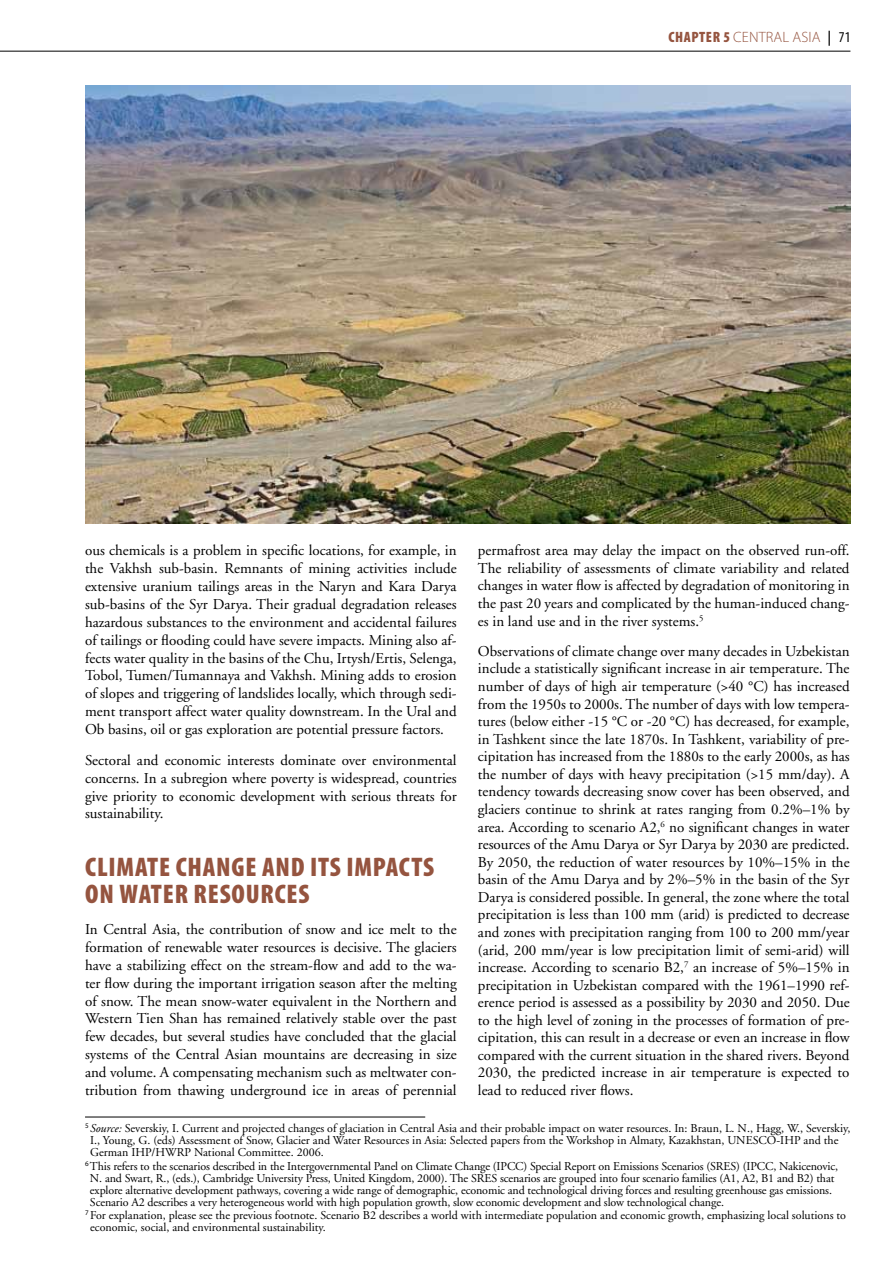
<style>
.page{position:relative;width:893px;height:1263px;background:#fff}
.page>*{position:absolute;margin:0;border:0;box-sizing:border-box;transform-origin:0 0}
.t1{font:900 condensed 27px "Myriad Pro";letter-spacing:.03em;color:#95543f}
.t2{font:15px/17.5px "Adobe Garamond";color:#000;text-align:justify}
.t3{font:300 15px "Myriad Pro";letter-spacing:.01em;color:#95543f}
.t4{font:12px/12px "Adobe Garamond";letter-spacing:-.01em;color:#000}
.s1{font-weight:900;font-stretch:condensed}
.s2{font-weight:600;font-stretch:condensed;color:#000}
.s3{font-weight:400;font-stretch:condensed;color:#000}
.s4{font-style:italic}
</style>
<div class="page">
<hr style="left:0;top:51px;width:850px;height:1px;background:#000">
<hr style="left:85px;top:1117px;width:340px;height:1px;background:#000">
<img style="left:85px;top:85px;width:765px;height:438px">
<p class="t3" style="left:668px;top:29px;width:184px"><span class="s1">CHAPTER 5</span> CENTRAL ASIA <span class="s2">|</span> <span class="s3">71</span></p>
<p class="t2" style="left:478px;top:542px;width:373px">permafrost area may delay the impact on the observed run-off.<br>The reliability of assessments of climate variability and related changes in water flow is affected by degradation of monitoring in the past 20 years and complicated by the human-induced chang&shy;es in land use and in the river systems.<sup>5</sup></p>
<p class="t2" style="left:478px;top:643px;width:373px">Observations of climate change over many decades in Uzbekistan include a statistically significant increase in air temperature. The number of days of high air temperature (&gt;40 °C) has increased from the 1950s to 2000s. The number of days with low tempera&shy;tures (below either -15 °C or -20 °C) has decreased, for example, in Tashkent since the late 1870s. In Tashkent, variability of pre&shy;cipitation has increased from the 1880s to the early 2000s, as has the number of days with heavy precipitation (&gt;15 mm/day). A tendency towards decreasing snow cover has been observed, and glaciers continue to shrink at rates ranging from 0.2%–1% by area. According to scenario A2,<sup>6</sup> no significant changes in water resources of the Amu Darya or Syr Darya by 2030 are predicted.<br>By 2050, the reduction of water resources by 10%–15% in the basin of the Amu Darya and by 2%–5% in the basin of the Syr Darya is considered possible. In general, the zone where the total precipitation is less than 100 mm (arid) is predicted to decrease and zones with precipitation ranging from 100 to 200 mm/year (arid, 200 mm/year is low precipitation limit of semi-arid) will increase. According to scenario B2,<sup>7</sup> an increase of 5%–15% in precipitation in Uzbekistan compared with the 1961–1990 ref&shy;erence period is assessed as a possibility by 2030 and 2050. Due to the high level of zoning in the processes of formation of pre&shy;cipitation, this can result in a decrease or even an increase in flow compared with the current situation in the shared rivers. Beyond 2030, the predicted increase in air temperature is expected to lead to reduced river flows.</p>
<p class="t4" style="left:90px;top:1122px;width:762px;text-indent:-5px"><sup>5</sup> <span class="s4">Source:</span> Severskiy, I. Current and projected changes of glaciation in Central Asia and their probable impact on water resources. In: Braun, L. N., Hagg, W., Severskiy,<br>I., Young, G. (eds) Assessment of Snow, Glacier and Water Resources in Asia: Selected papers from the Workshop in Almaty, Kazakhstan, UNESCO-IHP and the<br>German IHP/HWRP National Committee. 2006.</p>
<p class="t4" style="left:90px;top:1160px;width:750px;text-indent:-5px"><sup>6</sup> This refers to the scenarios described in the Intergovernmental Panel on Climate Change (IPCC) Special Report on Emissions Scenarios (SRES) (IPCC, Nakicenovic, N. and Swart, R., (eds.), Cambridge University Press, United Kingdom, 2000). The SRES scenarios are grouped into four scenario families (A1, A2, B1 and B2) that explore alternative development pathways, covering a wide range of demographic, economic and technological driving forces and resulting greenhouse gas emissions.<br>Scenario A2 describes a very heterogeneous world with high population growth, slow economic development and slow technological change.</p>
<p class="t4" style="left:90px;top:1209px;width:757px;text-indent:-5px"><sup>7</sup> For explanation, please see the previous footnote. Scenario B2 describes a world with intermediate population and economic growth, emphasizing local solutions to economic, social, and environmental sustainability.</p>
<p class="t2" style="left:85px;top:542px;width:373px">ous chemicals is a problem in specific locations, for example, in the Vakhsh sub-basin. Remnants of mining activities include extensive uranium tailings areas in the Naryn and Kara Darya sub-basins of the Syr Darya. Their gradual degradation releases hazardous substances to the environment and accidental failures of tailings or flooding could have severe impacts. Mining also af&shy;fects water quality in the basins of the Chu, Irtysh/Ertis, Selenga, Tobol, Tumen/Tumannaya and Vakhsh. Mining adds to erosion of slopes and triggering of landslides locally, which through sedi&shy;ment transport affect water quality downstream. In the Ural and Ob basins, oil or gas exploration are potential pressure factors.</p>
<p class="t2" style="left:85px;top:751px;width:373px">Sectoral and economic interests dominate over environmental concerns. In a subregion where poverty is widespread, countries give priority to economic development with serious threats for sustainability.</p>
<h1 class="t1" style="left:85px;top:852px;width:301px">CLIMATE CHANGE AND ITS IMPACT</h1>
<h1 class="t1" style="left:423px;top:852px;width:13px">S</h1>
<h1 class="t1" style="left:85px;top:879px;width:226px">ON WATER RESOURCES</h1>
<p class="t2" style="left:85px;top:921px;width:373px">In Central Asia, the contribution of snow and ice melt to the formation of renewable water resources is decisive. The glaciers have a stabilizing effect on the stream-flow and add to the wa&shy;ter flow during the important irrigation season after the melting of snow. The mean snow-water equivalent in the Northern and Western Tien Shan has remained relatively stable over the past few decades, but several studies have concluded that the glacial systems of the Central Asian mountains are decreasing in size and volume. A compensating mechanism such as meltwater con&shy;tribution from thawing underground ice in areas of perennial</p>
</div>
